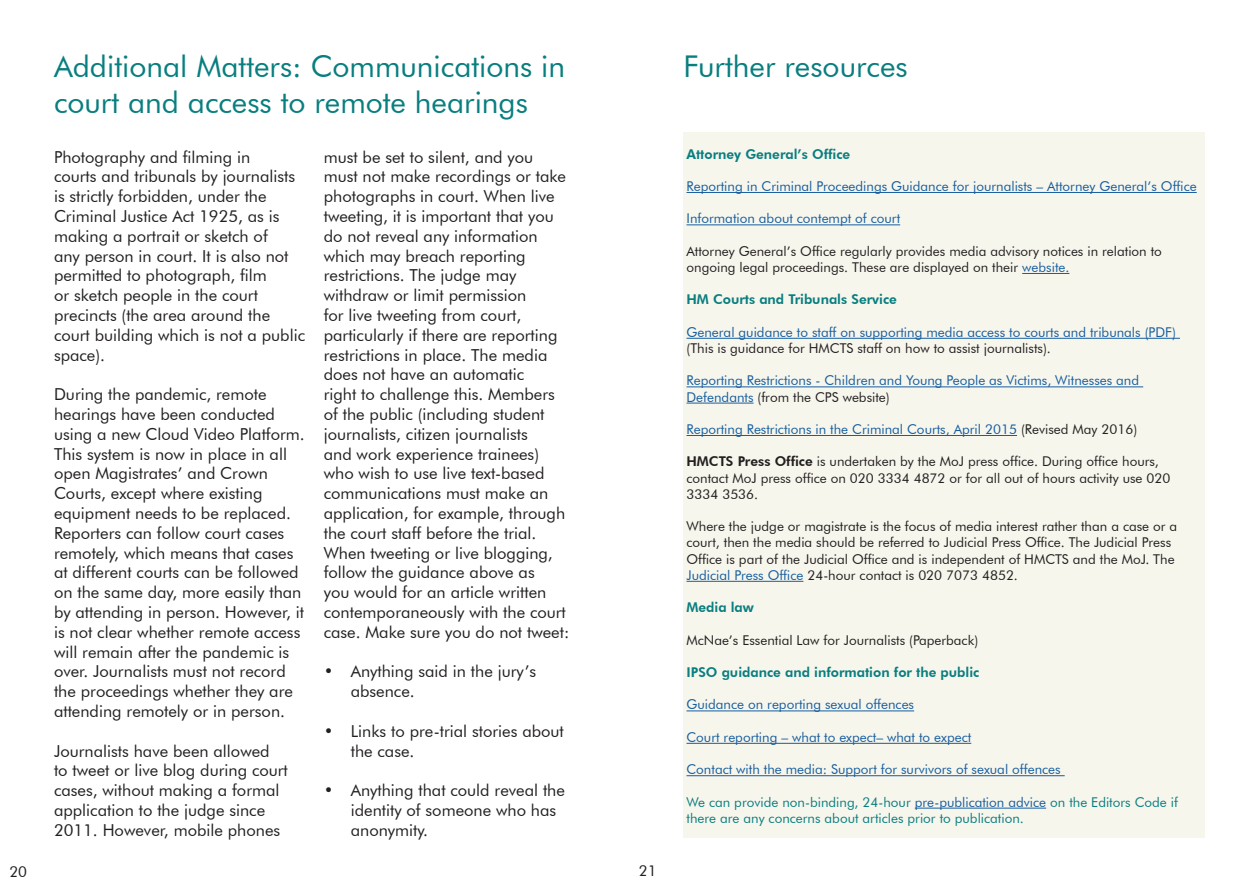
<style>
.page{position:relative;width:1259px;height:893px;background:#fff}
.page>*{position:absolute;margin:0;border:0;box-sizing:border-box;transform-origin:0 0}
.t1{font:30px/36px "Futura BT";color:#097e7f}
.t2{font:16.5px/19.8px "Futura BT";color:#231f20}
.t3{font:15px "Futura BT";color:#231f20}
.t4{font:13.5px/16.2px "Futura BT";color:#231f20}
.t5{font:13.5px/16.2px "Futura BT";color:#175d9e}
.t6{font:13.5px/16.2px "Futura BT";color:#097e7f}
.t7{font:800 13.5px "Futura BT";color:#097e7f}
.s1{color:#175d9e}
.s2{color:#231f20}
.s3{font-weight:800}
</style>
<div class="page">
<div style="left:683px;top:132px;width:522px;height:706px;background:#f7f6ed"></div>
<hr style="left:686px;top:192px;width:510px;height:1px;background:#175d9e">
<hr style="left:686px;top:224px;width:214px;height:1px;background:#175d9e">
<hr style="left:1022px;top:273px;width:47px;height:1px;background:#175d9e">
<hr style="left:686px;top:338px;width:494px;height:1px;background:#175d9e">
<hr style="left:686px;top:386px;width:457px;height:1px;background:#175d9e">
<hr style="left:686px;top:403px;width:67px;height:1px;background:#175d9e">
<hr style="left:686px;top:435px;width:331px;height:1px;background:#175d9e">
<hr style="left:686px;top:581px;width:117px;height:1px;background:#175d9e">
<hr style="left:686px;top:710px;width:228px;height:1px;background:#175d9e">
<hr style="left:686px;top:743px;width:285px;height:1px;background:#175d9e">
<hr style="left:686px;top:775px;width:378px;height:1px;background:#175d9e">
<hr style="left:914px;top:808px;width:132px;height:1px;background:#175d9e">
<h1 class="t1" style="left:54px;top:49px;width:513px">Additional Matters: Communications in court and access to remote hearings</h1>
<p class="t2" style="left:54px;top:147px;width:253px">Photography and filming in<br>courts and tribunals by journalists is strictly forbidden, under the<br>Criminal Justice Act 1925, as is making a portrait or sketch of<br>any person in court. It is also not permitted to photograph, film<br>or sketch people in the court precincts (the area around the court building which is not a public space).</p>
<p class="t2" style="left:54px;top:384px;width:252px">During the pandemic, remote hearings have been conducted using a new Cloud Video Platform.<br>This system is now in place in all open Magistrates’ and Crown<br>Courts, except where existing equipment needs to be replaced.<br>Reporters can follow court cases remotely, which means that cases at different courts can be followed on the same day, more easily than by attending in person. However, it is not clear whether remote access will remain after the pandemic is over. Journalists must not record the proceedings whether they are attending remotely or in person.</p>
<p class="t2" style="left:54px;top:741px;width:235px">Journalists have been allowed<br>to tweet or live blog during court cases, without making a formal application to the judge since<br>2011. However, mobile phones</p>
<p class="t2" style="left:324px;top:147px;width:247px">must be set to silent, and you must not make recordings or take photographs in court. When live tweeting, it is important that you do not reveal any information which may breach reporting restrictions. The judge may withdraw or limit permission<br>for live tweeting from court, particularly if there are reporting restrictions in place. The media does not have an automatic<br>right to challenge this. Members of the public (including student journalists, citizen journalists<br>and work experience trainees) who wish to use live text-based communications must make an application, for example, through the court staff before the trial.<br>When tweeting or live blogging, follow the guidance above as<br>you would for an article written contemporaneously with the court case. Make sure you do not tweet:</p>
<p class="t2" style="left:351px;top:661px;width:187px;text-indent:-27px">• Anything said in the jury’s absence.</p>
<p class="t2" style="left:351px;top:721px;width:215px;text-indent:-27px">• Links to pre-trial stories about the case.</p>
<p class="t2" style="left:351px;top:780px;width:216px;text-indent:-27px">• Anything that could reveal the identity of someone who has anonymity.</p>
<p class="t3" style="left:9px;top:863px;width:19px">20</p>
<p class="t3" style="left:639px;top:861px;width:19px">21</p>
<h1 class="t1" style="left:683px;top:48px;width:226px">Further resources</h1>
<p class="t7" style="left:686px;top:146px;width:165px">Attorney General’s Office</p>
<p class="t5" style="left:686px;top:178px;width:512px">Reporting in Criminal Proceedings Guidance for journalists – Attorney General’s Office</p>
<p class="t5" style="left:686px;top:210px;width:215px">Information about contempt of court</p>
<p class="t4" style="left:686px;top:243px;width:477px">Attorney General’s Office regularly provides media advisory notices in relation to ongoing legal proceedings. These are displayed on their <span class="s1">website.</span></p>
<p class="t7" style="left:686px;top:291px;width:212px">HM Courts and Tribunals Service</p>
<p class="t5" style="left:686px;top:324px;width:491px">General guidance to staff on supporting media access to courts and tribunals (PDF)</p>
<p class="t4" style="left:686px;top:340px;width:366px">(This is guidance for HMCTS staff on how to assist journalists).</p>
<p class="t5" style="left:686px;top:372px;width:454px">Reporting Restrictions - Children and Young People as Victims, Witnesses and<br>Defendants <span class="s2">(from the CPS website)</span></p>
<p class="t5" style="left:686px;top:421px;width:452px">Reporting Restrictions in the Criminal Courts, April 2015 <span class="s2">(Revised May 2016)</span></p>
<p class="t4" style="left:686px;top:453px;width:485px"><span class="s3">HMCTS Press Office</span> is undertaken by the MoJ press office. During office hours, contact MoJ press office on 020 3334 4872 or for all out of hours activity use 020<br>3334 3536.</p>
<p class="t4" style="left:686px;top:518px;width:492px">Where the judge or magistrate is the focus of media interest rather than a case or a court, then the media should be referred to Judicial Press Office. The Judicial Press Office is part of the Judicial Office and is independent of HMCTS and the MoJ. The <span class="s1">Judicial Press Office</span> 24-hour contact is 020 7073 4852.</p>
<p class="t7" style="left:686px;top:599px;width:69px">Media law</p>
<p class="t4" style="left:686px;top:632px;width:293px">McNae’s Essential Law for Journalists (Paperback)</p>
<p class="t7" style="left:686px;top:664px;width:294px">IPSO guidance and information for the public</p>
<p class="t5" style="left:686px;top:696px;width:229px">Guidance on reporting sexual offences</p>
<p class="t5" style="left:686px;top:729px;width:286px">Court reporting – what to expect– what to expect</p>
<p class="t5" style="left:686px;top:761px;width:376px">Contact with the media: Support for survivors of sexual offences</p>
<p class="t6" style="left:686px;top:794px;width:493px">We can provide non-binding, 24-hour <span class="s1">pre-publication advice</span> on the Editors Code if there are any concerns about articles prior to publication.</p>
</div>
